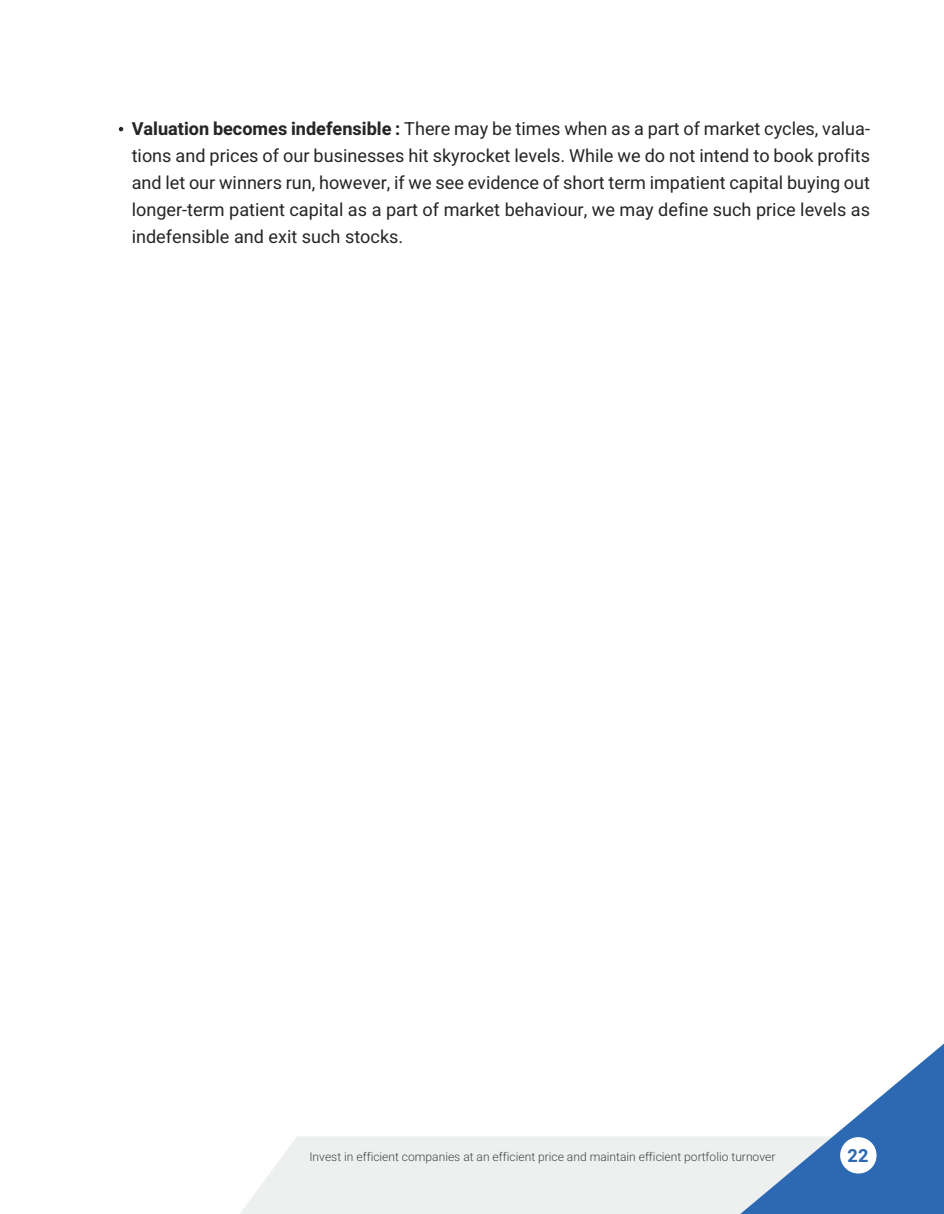
<style>
.page{position:relative;width:944px;height:1214px;background:#fff}
.page>*{position:absolute;margin:0;border:0;box-sizing:border-box;transform-origin:0 0}
.t1{font:18px/27px "Heebo";color:#252626;text-align:justify}
.t2{font:700 18px "Heebo";color:#2d69b3}
.t3{font:300 12px "Heebo";color:#434343}
.s1{font-weight:700}
</style>
<div class="page">
<svg style="left:119px;top:127px;width:4px;height:4px"></svg>
<div style="left:240px;top:1136px;width:500px;height:78px;background:#eef0f0"></div>
<svg style="left:740px;top:1043px;width:204px;height:171px"></svg>
<div style="left:840px;top:1137px;width:36px;height:36px;background:#fff;border-radius:50%"></div>
<p class="t1" style="left:132px;top:115px;width:739px"><span class="s1">Valuation becomes indefensible :</span> There may be times when as a part of market cycles, valua&shy;tions and prices of our businesses hit skyrocket levels. While we do not intend to book profits and let our winners run, however, if we see evidence of short term impatient capital buying out longer-term patient capital as a part of market behaviour, we may define such price levels as indefensible and exit such stocks.</p>
<p class="t3" style="left:309px;top:1147px;width:467px">Invest in efficient companies at an efficient price and maintain efficient portfolio turnover</p>
<p class="t2" style="left:847px;top:1143px;width:22px">22</p>
</div>
